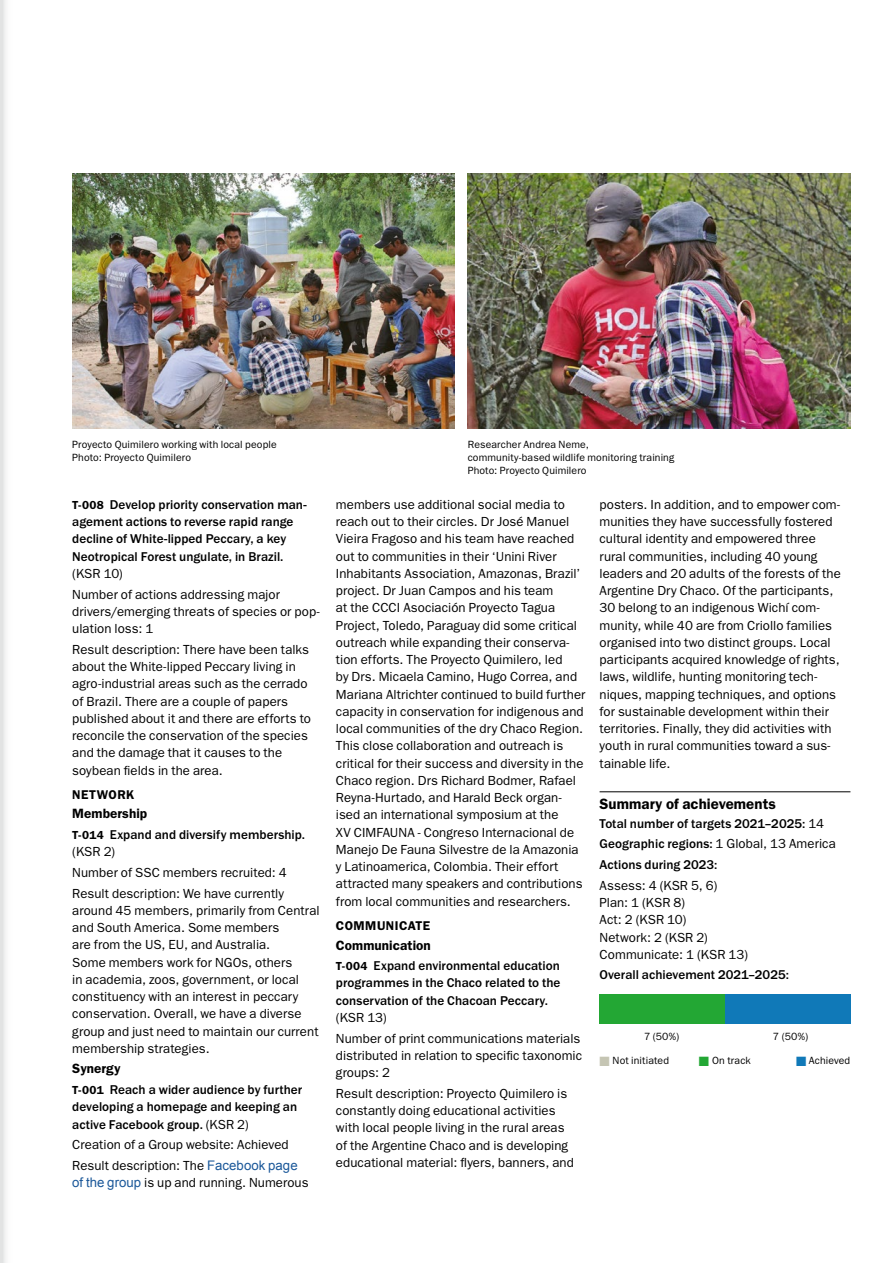
<style>
.page{position:relative;width:893px;height:1263px;background:#fff}
.page>*{position:absolute;margin:0;border:0;box-sizing:border-box;transform-origin:0 0}
.t1{font:600 15px "ITC Franklin Gothic Std";letter-spacing:.005em;color:#000}
.t2{font:600 13.5px "ITC Franklin Gothic Std";letter-spacing:.005em;color:#000}
.t3{font:13.2px/17.2px "ITC Franklin Gothic Std";letter-spacing:.005em;color:#000}
.t4{font:500 13.2px/17.2px "ITC Franklin Gothic Std";letter-spacing:.005em;color:#000}
.t5{font:600 12.75px "ITC Franklin Gothic Std";letter-spacing:.035em;color:#000}
.t6{font:10.5px/12.8px "ITC Franklin Gothic Std";letter-spacing:.01em;color:#000}
.s1{font-weight:600;font-size:11.7px}
.s2{font-weight:400}
.s3{font-family:"Arial";color:#1b5899}
.s4{color:#c5c5b3}
.s5{color:#23a734}
.s6{color:#1079b8}
</style>
<div class="page">
<svg style="left:0;top:0;width:6px;height:1263px"></svg>
<hr style="left:600px;top:791px;width:250px;height:1px;background:#000">
<img style="left:72px;top:173px;width:382px;height:255px">
<img style="left:468px;top:173px;width:382px;height:256px">
<div style="left:599px;top:994px;width:251px;height:30px;background:#23a734"></div>
<div style="left:725px;top:994px;width:126px;height:30px;background:#1079b8"></div>
<p class="t6" style="left:72px;top:438px;width:206px">Proyecto Quimilero working with local people<br>Photo: Proyecto Quimilero</p>
<p class="t6" style="left:468px;top:438px;width:208px">Researcher Andrea Neme, community-based wildlife monitoring training<br>Photo: Proyecto Quimilero</p>
<p class="t4" style="left:72px;top:496px;width:236px"><span class="s1">T-008</span> Develop priority conservation man&shy;agement actions to reverse rapid range decline of White-lipped Peccary, a key Neotropical Forest ungulate, in Brazil.</p>
<p class="t3" style="left:72px;top:563px;width:209px;line-height:20.7px">(KSR 10)<br>Number of actions addressing major</p>
<p class="t3" style="left:72px;top:603px;width:249px">drivers/emerging threats of species or pop&shy;ulation loss: 1</p>
<p class="t3" style="left:72px;top:641px;width:240px">Result description: There have been talks about the White-lipped Peccary living in agro-industrial areas such as the cerrado of Brazil. There are a couple of papers published about it and there are efforts to reconcile the conservation of the species and the damage that it causes to the soybean fields in the area.</p>
<p class="t5" style="left:72px;top:787px;width:64px">NETWORK</p>
<p class="t2" style="left:72px;top:806px;width:76px">Membership</p>
<p class="t4" style="left:72px;top:826px;width:234px"><span class="s1">T-014</span> Expand and diversify membership. <span class="s2">(KSR 2)</span></p>
<p class="t3" style="left:72px;top:862px;width:216px;line-height:20.7px">Number of SSC members recruited: 4<br>Result description: We have currently</p>
<p class="t3" style="left:72px;top:902px;width:249px">around 45 members, primarily from Central and South America. Some members<br>are from the US, EU, and Australia.<br>Some members work for NGOs, others<br>in academia, zoos, government, or local constituency with an interest in peccary conservation. Overall, we have a diverse group and just need to maintain our current membership strategies.</p>
<p class="t2" style="left:72px;top:1061px;width:50px">Synergy</p>
<p class="t4" style="left:72px;top:1081px;width:231px"><span class="s1">T-001</span> Reach a wider audience by further developing a homepage and keeping an active Facebook group. <span class="s2">(KSR 2)</span></p>
<p class="t3" style="left:72px;top:1134px;width:227px;line-height:20.7px">Creation of a Group website: Achieved<br>Result description: The <span class="s3">Facebook page</span></p>
<p class="t3" style="left:72px;top:1174px;width:238px"><span class="s3">of the group</span> is up and running. Numerous</p>
<p class="t3" style="left:336px;top:496px;width:251px">members use additional social media to reach out to their circles. Dr José Manuel Vieira Fragoso and his team have reached out to communities in their ‘Unini River Inhabitants Association, Amazonas, Brazil’ project. Dr Juan Campos and his team<br>at the CCCI Asociación Proyecto Tagua Project, Toledo, Paraguay did some critical outreach while expanding their conserva&shy;tion efforts. The Proyecto Quimilero, led<br>by Drs. Micaela Camino, Hugo Correa, and Mariana Altrichter continued to build further capacity in conservation for indigenous and local communities of the dry Chaco Region.<br>This close collaboration and outreach is critical for their success and diversity in the Chaco region. Drs Richard Bodmer, Rafael Reyna-Hurtado, and Harald Beck organ&shy;ised an international symposium at the<br>XV CIMFAUNA - Congreso Internacional de Manejo De Fauna Silvestre de la Amazonia y Latinoamerica, Colombia. Their effort attracted many speakers and contributions from local communities and researchers.</p>
<p class="t5" style="left:336px;top:918px;width:96px">COMMUNICATE</p>
<p class="t2" style="left:336px;top:937px;width:96px">Communication</p>
<p class="t4" style="left:336px;top:957px;width:226px;text-align:justify"><span class="s1">T-004</span> Expand environmental education programmes in the Chaco related to the conservation of the Chacoan Peccary.</p>
<p class="t3" style="left:336px;top:1007px;width:246px;line-height:20.7px">(KSR 13)<br>Number of print communications materials</p>
<p class="t3" style="left:336px;top:1047px;width:248px">distributed in relation to specific taxonomic groups: 2</p>
<p class="t3" style="left:336px;top:1085px;width:239px">Result description: Proyecto Quimilero is constantly doing educational activities with local people living in the rural areas of the Argentine Chaco and is developing educational material: flyers, banners, and</p>
<p class="t3" style="left:600px;top:496px;width:243px">posters. In addition, and to empower com&shy;munities they have successfully fostered cultural identity and empowered three rural communities, including 40 young leaders and 20 adults of the forests of the Argentine Dry Chaco. Of the participants, 30 belong to an indigenous Wichí com&shy;munity, while 40 are from Criollo families organised into two distinct groups. Local participants acquired knowledge of rights, laws, wildlife, hunting monitoring tech&shy;niques, mapping techniques, and options for sustainable development within their territories. Finally, they did activities with youth in rural communities toward a sus&shy;tainable life.</p>
<p class="t1" style="left:600px;top:795px;width:178px">Summary of achievements</p>
<p class="t4" style="left:600px;top:813px;width:238px;line-height:20.7px">Total number of targets 2021–2025: <span class="s2">14<br></span>Geographic regions: <span class="s2">1 Global, 13 America<br></span>Actions during 2023:</p>
<p class="t3" style="left:600px;top:877px;width:150px">Assess: 4 (KSR 5, 6)<br>Plan: 1 (KSR 8)<br>Act: 2 (KSR 10)<br>Network: 2 (KSR 2)<br>Communicate: 1 (KSR 13)</p>
<p class="t4" style="left:600px;top:966px;width:191px">Overall achievement 2021–2025:</p>
<p class="t6" style="left:644px;top:1030px;width:37px">7 (50%)</p>
<p class="t6" style="left:773px;top:1030px;width:37px">7 (50%)</p>
<p class="t6" style="left:599px;top:1054px;width:71px"><span class="s4">■</span> Not initiated</p>
<p class="t6" style="left:699px;top:1054px;width:53px"><span class="s5">■</span> On track</p>
<p class="t6" style="left:796px;top:1054px;width:56px"><span class="s6">■</span> Achieved</p>
</div>
